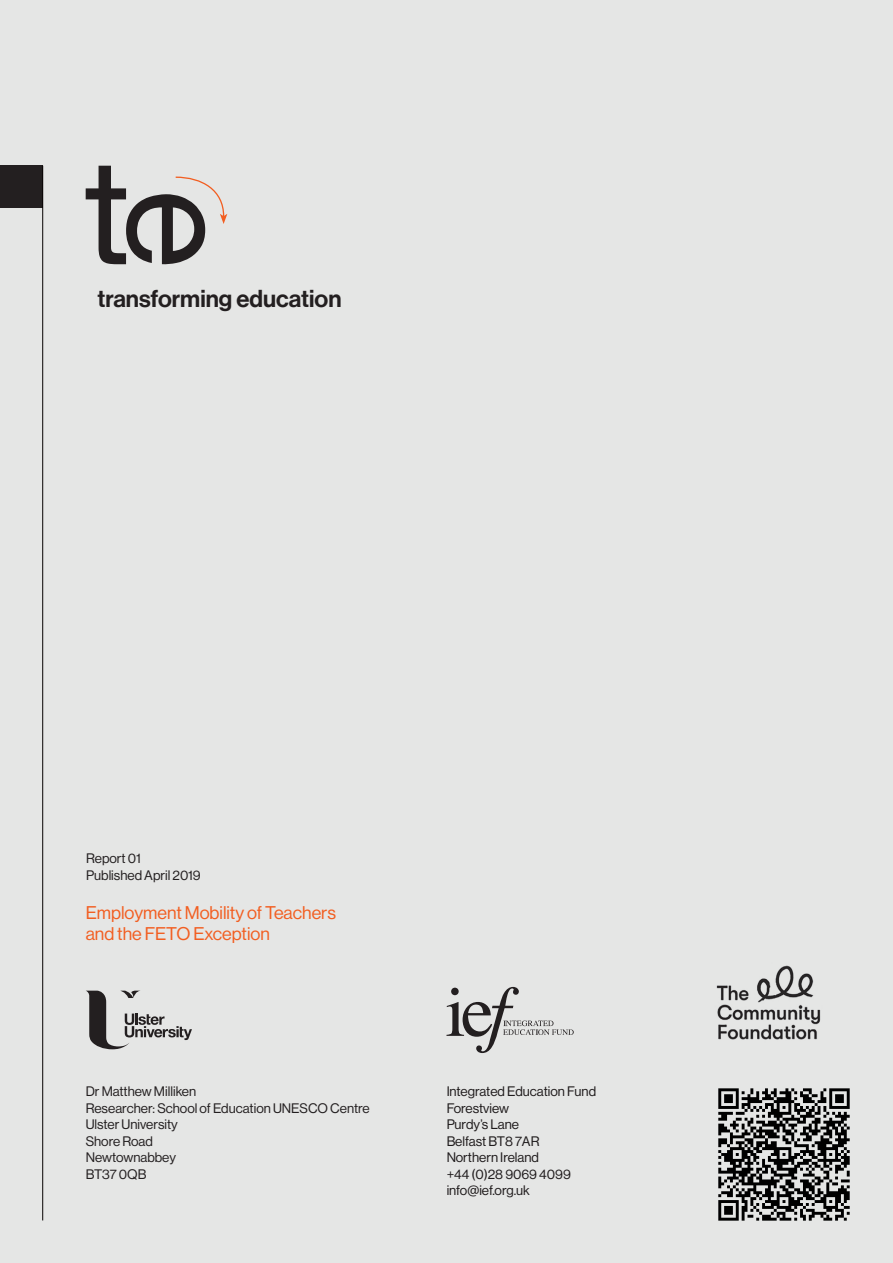
<style>
.page{position:relative;width:893px;height:1263px;background:#e5e6e5}
.page>*{position:absolute;margin:0;border:0;box-sizing:border-box;transform-origin:0 0}
.t1{font:24px "N Haas Grotesk DS Std 65 Md";color:#231f20}
.t2{font:18px/21px "N Haas Grotesk DS Pro 55 Rg";color:#f25e21}
.t3{font:13.5px/16.5px "N Haas Grotesk DS Pro 55 Rg";color:#231f20}
</style>
<div class="page">
<svg style="left:86px;top:166px;width:141px;height:98px"></svg>
<div style="left:0;top:166px;width:43px;height:42px;background:#231f20"></div>
<svg style="left:86px;top:991px;width:106px;height:58px"></svg>
<hr style="left:42px;top:166px;width:1px;height:1054px;background:#080302">
<img style="left:718px;top:1088px;width:132px;height:133px">
<svg style="left:446px;top:987px;width:128px;height:66px"></svg>
<img style="left:716px;top:965px;width:105px;height:75px">
<h1 class="t1" style="left:97px;top:285px;width:246px">transforming education</h1>
<p class="t3" style="left:86px;top:850px;width:116px">Report 01<br>Published April 2019</p>
<h2 class="t2" style="left:86px;top:902px;width:252px">Employment Mobility of Teachers and the FETO Exception</h2>
<p class="t3" style="left:86px;top:1083px;width:286px">Dr Matthew Milliken<br>Researcher: School of Education UNESCO Centre<br>Ulster University<br>Shore Road<br>Newtownabbey<br>BT37 0QB</p>
<p class="t3" style="left:446px;top:1083px;width:151px">Integrated Education Fund<br>Forestview<br>Purdy’s Lane<br>Belfast BT8 7AR<br>Northern Ireland<br>+44 (0)28 9069 4099 info@ief.org.uk</p>
</div>
